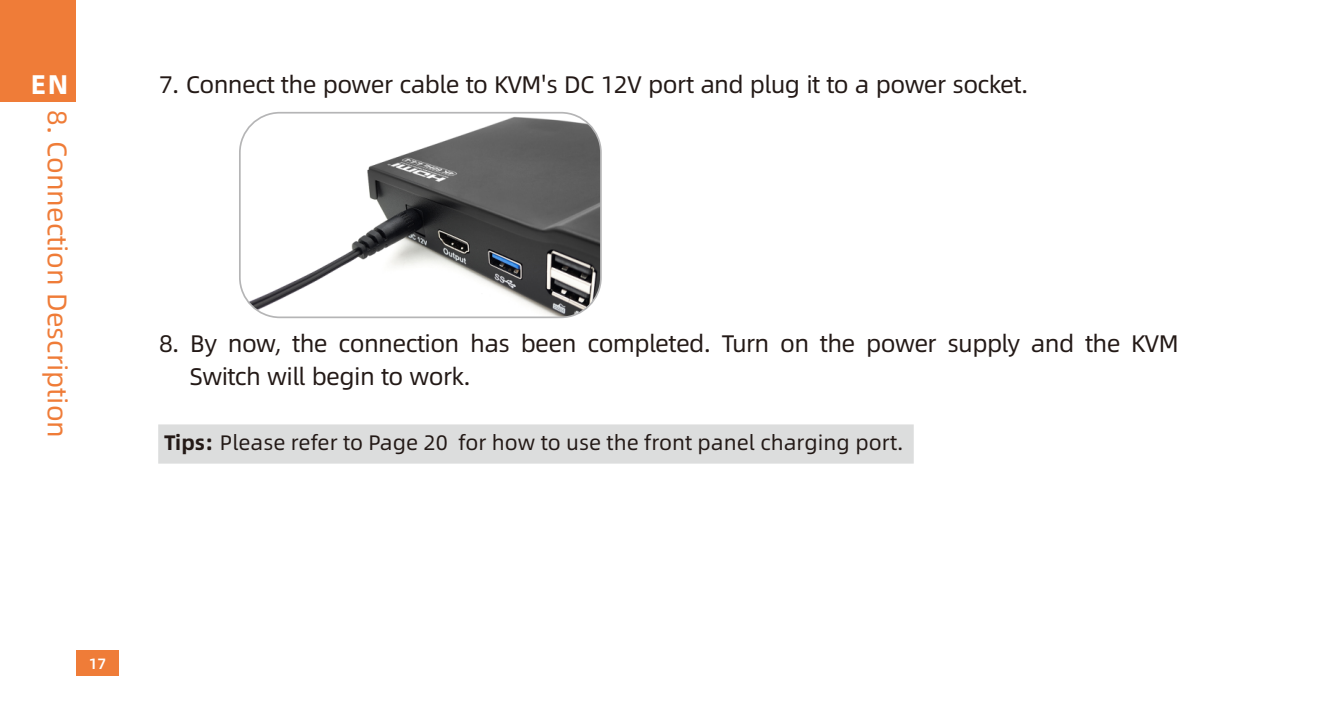
<style>
.page{position:relative;width:1319px;height:723px;background:#fff}
.page>*{position:absolute;margin:0;border:0;box-sizing:border-box;transform-origin:0 0}
.t1{font:27px "Alibaba Pu Hui Ti";color:#ef7c38}
.t2{font:700 27px "Arial";color:#fff}
.t3{font:700 27px "Alibaba Pu Hui Ti";color:#fff}
.t4{font:24px/33px "Alibaba Pu Hui Ti";letter-spacing:-.025em;color:#231916}
.t5{font:21px "Alibaba Pu Hui Ti";color:#231916}
.t6{font:500 15px "Alibaba Pu Hui Ti";color:#fff}
.s1{font-weight:700}
</style>
<div class="page">
<img style="left:240px;top:113px;width:361px;height:204px;border-radius:40px">
<div style="left:239px;top:112px;width:362px;height:206px;border:2px solid #b5b5b6;border-radius:40px"></div>
<div style="left:158px;top:424px;width:756px;height:40px;background:#dcdddd"></div>
<div style="left:76px;top:651px;width:43px;height:25px;background:#ef7c38"></div>
<div style="left:0;top:0;width:76px;height:102px;background:#ef7c38"></div>
<p class="t2" style="left:31px;top:74px;width:40px">ZH</p>
<p class="t3" style="left:31px;top:71px;width:39px">EN</p>
<p class="t1" style="left:71px;top:110px;width:329px;rotate:90deg">8. Connection Description</p>
<p class="t4" style="left:159px;top:68px;width:870px">7. Connect the power cable to KVM's DC 12V port and plug it to a power socket.</p>
<p class="t4" style="left:190px;top:327px;width:990px;text-indent:-31px">8. By now, the connection has been completed. Turn on the power supply and the KVM<br>Switch will begin to work.</p>
<p class="t5" style="left:164px;top:432px;width:740px"><span class="s1">Tips:</span> Please refer to Page 20 for how to use the front panel charging port.</p>
<p class="t6" style="left:89px;top:656px;width:19px">17</p>
</div>
